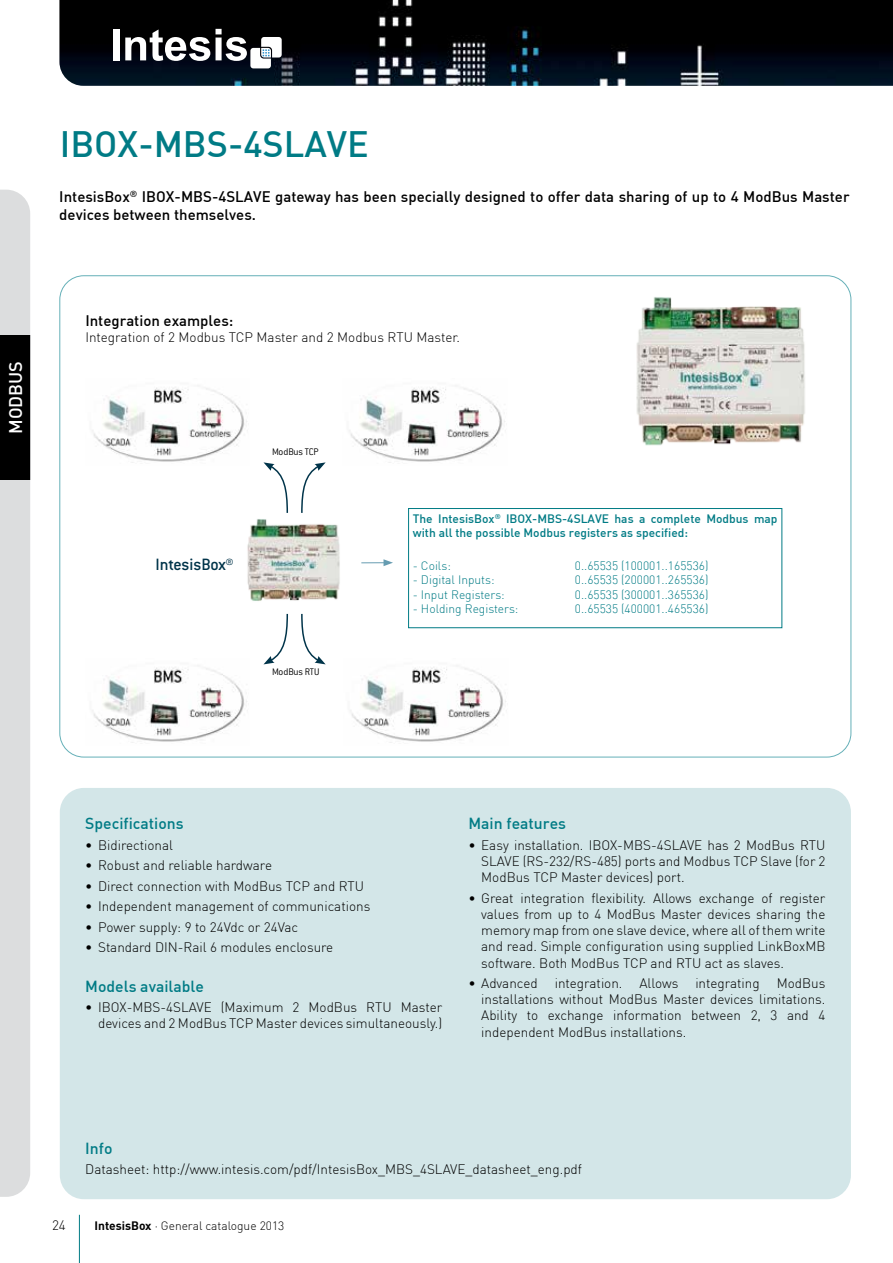
<style>
.page{position:relative;width:893px;height:1263px;background:#fff}
.page>*{position:absolute;margin:0;border:0;box-sizing:border-box;transform-origin:0 0}
.t1{font:500 36px "DIN";color:#007b85}
.t2{font:500 18px "Conduit ITC";letter-spacing:-.01em;color:#00344a}
.t3{font:500 18px "DIN";color:#fff}
.t4{font:500 15.75px "DIN";color:#007b85}
.t5{font:500 15px/18px "DIN";color:#000}
.t6{font:300 13.5px/16.2px "DIN";color:#000;text-align:justify}
.t7{font:300 12px "DIN";color:#007b85}
.t8{font:500 12px/14.4px "DIN";color:#007b85}
.t9{font:300 12px "DIN";color:#000}
.t10{font:300 10.5px "Conduit ITC";letter-spacing:-.02em;color:#000}
.s1{font-weight:300}
.s2{font-weight:700}
</style>
<div class="page">
<img style="left:59px;top:0;width:834px;height:86px">
<div style="left:113px;top:29px;width:6px;height:31px;background:#fff"></div>
<svg style="left:125px;top:29px;width:85px;height:32px"></svg>
<svg style="left:216px;top:29px;width:66px;height:39px"></svg>
<div style="left:0;top:190px;width:30px;height:1007px;background:#dcddde"></div>
<div style="left:0;top:335px;width:30px;height:144px;background:#000"></div>
<hr style="left:79px;top:1215px;width:1px;height:48px;background:#007b85">
<hr style="left:892px;top:1215px;width:1px;height:48px;background:#007b85">
<div style="left:60px;top:788px;width:791px;height:411px;background:#d3e6e8;border-radius:24px"></div>
<img style="left:349px;top:387px;width:156px;height:76px">
<img style="left:92px;top:667px;width:155px;height:76px">
<img style="left:350px;top:667px;width:156px;height:76px">
<img style="left:92px;top:387px;width:155px;height:76px">
<svg style="left:263px;top:462px;width:25px;height:51px"></svg>
<svg style="left:301px;top:462px;width:25px;height:51px"></svg>
<svg style="left:264px;top:613px;width:24px;height:51px"></svg>
<svg style="left:301px;top:613px;width:25px;height:51px"></svg>
<div style="left:408px;top:508px;width:374px;height:120px;border:1px solid #007b85"></div>
<svg style="left:385px;top:560px;width:8px;height:6px"></svg>
<img style="left:247px;top:519px;width:138px;height:82px">
<img style="left:636px;top:297px;width:169px;height:149px">
<h1 class="t1" style="left:60px;top:121px;width:311px">IBOX-MBS-4SLAVE</h1>
<p class="t5" style="left:59px;top:187px;width:792px">IntesisBox<sup>®</sup> IBOX-MBS-4SLAVE gateway has been specially designed to offer data sharing of up to 4 ModBus Master devices between themselves.</p>
<h2 class="t3" style="left:4px;top:434px;width:74px;rotate:-90deg">MODBUS</h2>
<p class="t5" style="left:85px;top:311px;width:149px">Integration examples:</p>
<p class="t6" style="left:85px;top:329px;width:376px">Integration of 2 Modbus TCP Master and 2 Modbus RTU Master.</p>
<p class="t10" style="left:272px;top:446px;width:48px">ModBus TCP</p>
<h2 class="t2" style="left:156px;top:554px;width:79px">IntesisBox<span class="s1">®</span></h2>
<p class="t10" style="left:272px;top:666px;width:49px">ModBus RTU</p>
<p class="t8" style="left:413px;top:511px;width:366px">The IntesisBox<sup>®</sup> IBOX-MBS-4SLAVE has a complete Modbus map with all the possible Modbus registers as specified:</p>
<p class="t7" style="left:413px;top:558px;width:40px">- Coils:</p>
<p class="t7" style="left:575px;top:558px;width:135px">0..65535 (100001..165536)</p>
<p class="t7" style="left:413px;top:573px;width:83px">- Digital Inputs:</p>
<p class="t7" style="left:575px;top:573px;width:135px">0..65535 (200001..265536)</p>
<p class="t7" style="left:413px;top:587px;width:93px">- Input Registers:</p>
<p class="t7" style="left:575px;top:587px;width:135px">0..65535 (300001..365536)</p>
<p class="t7" style="left:413px;top:601px;width:107px">- Holding Registers:</p>
<p class="t7" style="left:575px;top:601px;width:135px">0..65535 (400001..465536)</p>
<p class="t4" style="left:85px;top:814px;width:100px">Specifications</p>
<p class="t6" style="left:85px;top:837px;width:89px">• Bidirectional</p>
<p class="t6" style="left:85px;top:857px;width:188px">• Robust and reliable hardware</p>
<p class="t6" style="left:85px;top:878px;width:280px">• Direct connection with ModBus TCP and RTU</p>
<p class="t6" style="left:85px;top:898px;width:287px">• Independent management of communications</p>
<p class="t6" style="left:85px;top:919px;width:214px">• Power supply: 9 to 24Vdc or 24Vac</p>
<p class="t6" style="left:85px;top:939px;width:250px">• Standard DIN-Rail 6 modules enclosure</p>
<p class="t4" style="left:85px;top:976px;width:120px">Models available</p>
<p class="t6" style="left:85px;top:999px;width:358px;text-align:right">• IBOX-MBS-4SLAVE (Maximum 2 ModBus RTU Master devices and 2 ModBus TCP Master devices simultaneously.)</p>
<p class="t4" style="left:468px;top:814px;width:99px">Main features</p>
<p class="t6" style="left:481px;top:837px;width:346px;text-indent:-13px">• Easy installation. IBOX-MBS-4SLAVE has 2 ModBus RTU SLAVE (RS-232/RS-485) ports and Modbus TCP Slave (for 2<br>ModBus TCP Master devices) port.</p>
<p class="t6" style="left:481px;top:890px;width:346px;text-indent:-13px">• Great integration flexibility. Allows exchange of register values from up to 4 ModBus Master devices sharing the memory map from one slave device, where all of them write and read. Simple configuration using supplied LinkBoxMB software. Both ModBus TCP and RTU act as slaves.</p>
<p class="t6" style="left:468px;top:975px;width:71px">• Advanced</p>
<p class="t6" style="left:555px;top:975px;width:69px">integration.</p>
<p class="t6" style="left:639px;top:975px;width:40px">Allows</p>
<p class="t6" style="left:695px;top:975px;width:66px">integrating</p>
<p class="t6" style="left:481px;top:975px;width:346px;text-indent:295px">ModBus installations without ModBus Master devices limitations.<br>Ability to exchange information between 2, 3 and 4 independent ModBus installations.</p>
<p class="t4" style="left:85px;top:1138px;width:29px">Info</p>
<p class="t6" style="left:85px;top:1161px;width:498px">Datasheet: http://www.intesis.com/pdf/IntesisBox_MBS_4SLAVE_datasheet_eng.pdf</p>
<p class="t6" style="left:52px;top:1217px;width:15px">24</p>
<p class="t9" style="left:94px;top:1218px;width:191px"><span class="s2">IntesisBox</span> · General catalogue 2013</p>
</div>
